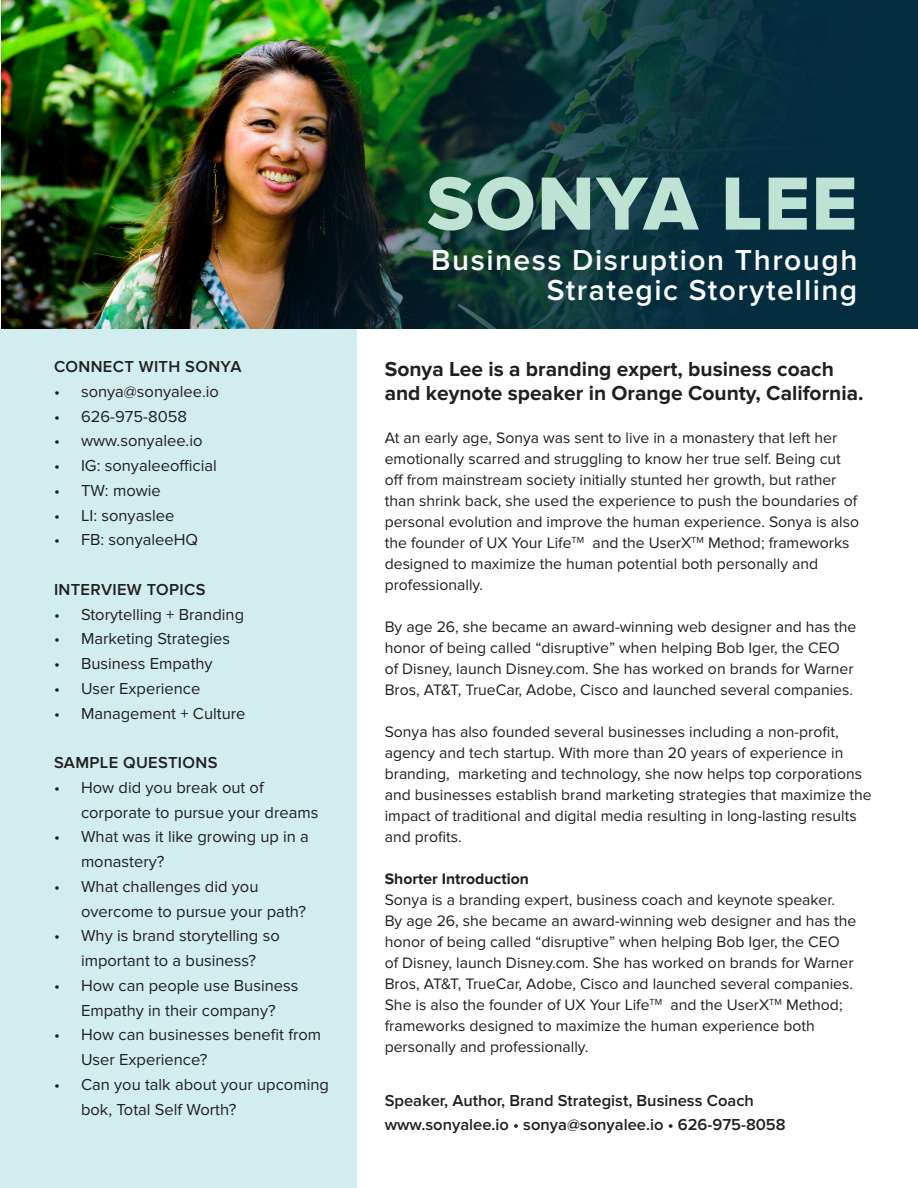
<style>
.page{position:relative;width:918px;height:1188px;background:#fff}
.page>*{position:absolute;margin:0;border:0;box-sizing:border-box;transform-origin:0 0}
.t1{font:78px "Proxima Nova Extrabld";letter-spacing:.02em;color:#bee2d3}
.t2{font:600 30px/30px "Proxima Nova";letter-spacing:.05em;color:#fbfdfe;text-align:right}
.t3{font:700 21px/24px "Proxima Nova";color:#231f20}
.t4{font:16.5px/24.8px "Proxima Nova";color:#231f20}
.t5{font:600 16.5px "Proxima Nova";color:#231f20}
.t6{font:600 16.5px "Proxima Nova";letter-spacing:.02em;color:#231f20}
.t7{font:15.75px/21px "Proxima Nova";color:#231f20}
.t8{font:700 15.75px "Proxima Nova";color:#231f20}
</style>
<div class="page">
<div style="left:0;top:328px;width:356px;height:860px;background:#d2edee"></div>
<img style="left:1px;top:0;width:119px;height:328px">
<img style="left:120px;top:0;width:798px;height:328px">
<p class="t6" style="left:54px;top:357px;width:189px">CONNECT WITH SONYA</p>
<p class="t4" style="left:54px;top:379px;width:167px">• sonya@sonyalee.io</p>
<p class="t4" style="left:54px;top:404px;width:135px">• 626-975-8058</p>
<p class="t4" style="left:54px;top:429px;width:150px">• www.sonyalee.io</p>
<p class="t4" style="left:54px;top:454px;width:164px">• IG: sonyaleeofficial</p>
<p class="t4" style="left:54px;top:478px;width:108px">• TW: mowie</p>
<p class="t4" style="left:54px;top:503px;width:122px">• LI: sonyaslee</p>
<p class="t4" style="left:54px;top:528px;width:146px">• FB: sonyaleeHQ</p>
<p class="t6" style="left:54px;top:580px;width:153px">INTERVIEW TOPICS</p>
<p class="t4" style="left:54px;top:602px;width:192px">• Storytelling + Branding</p>
<p class="t4" style="left:54px;top:627px;width:178px">• Marketing Strategies</p>
<p class="t4" style="left:54px;top:652px;width:160px">• Business Empathy</p>
<p class="t4" style="left:54px;top:676px;width:148px">• User Experience</p>
<p class="t4" style="left:54px;top:701px;width:193px">• Management + Culture</p>
<p class="t6" style="left:54px;top:753px;width:165px">SAMPLE QUESTIONS</p>
<p class="t4" style="left:81px;top:775px;width:239px;text-indent:-27px">• How did you break out of corporate to pursue your dreams</p>
<p class="t4" style="left:81px;top:825px;width:229px;text-indent:-27px">• What was it like growing up in a monastery?</p>
<p class="t4" style="left:81px;top:874px;width:227px;text-indent:-27px">• What challenges did you overcome to pursue your path?</p>
<p class="t4" style="left:54px;top:924px;width:227px;text-align:center">• Why is brand storytelling so important to a business?</p>
<p class="t4" style="left:54px;top:973px;width:246px;text-align:center">• How can people use Business<br>Empathy in their company?</p>
<p class="t4" style="left:81px;top:1023px;width:242px;text-indent:-27px">• How can businesses benefit from<br>User Experience?</p>
<p class="t4" style="left:81px;top:1072px;width:249px;text-indent:-27px">• Can you talk about your upcoming bok, Total Self Worth?</p>
<p class="t1" style="left:427px;top:159px;width:432px">SONYA LEE</p>
<p class="t2" style="left:431px;top:246px;width:428px">Business Disruption Through<br>Strategic Storytelling</p>
<p class="t3" style="left:385px;top:357px;width:480px">Sonya Lee is a branding expert, business coach and keynote speaker in Orange County, California.</p>
<p class="t7" style="left:385px;top:428px;width:476px">At an early age, Sonya was sent to live in a monastery that left her emotionally scarred and struggling to know her true self. Being cut off from mainstream society initially stunted her growth, but rather than shrink back, she used the experience to push the boundaries of personal evolution and improve the human experience. Sonya is also the founder of UX Your Life<sup>TM</sup> and the UserX<sup>TM</sup> Method; frameworks designed to maximize the human potential both personally and professionally.</p>
<p class="t7" style="left:385px;top:617px;width:473px">By age 26, she became an award-winning web designer and has the honor of being called “disruptive” when helping Bob Iger, the CEO of Disney, launch Disney.com. She has worked on brands for Warner Bros, AT&amp;T, TrueCar, Adobe, Cisco and launched several companies.</p>
<p class="t7" style="left:385px;top:722px;width:489px">Sonya has also founded several businesses including a non-profit, agency and tech startup. With more than 20 years of experience in branding, marketing and technology, she now helps top corporations and businesses establish brand marketing strategies that maximize the impact of traditional and digital media resulting in long-lasting results and profits.</p>
<p class="t8" style="left:385px;top:870px;width:146px">Shorter Introduction</p>
<p class="t7" style="left:385px;top:890px;width:473px">Sonya is a branding expert, business coach and keynote speaker.<br>By age 26, she became an award-winning web designer and has the honor of being called “disruptive” when helping Bob Iger, the CEO of Disney, launch Disney.com. She has worked on brands for Warner Bros, AT&amp;T, TrueCar, Adobe, Cisco and launched several companies.<br>She is also the founder of UX Your Life<sup>TM</sup> and the UserX<sup>TM</sup> Method; frameworks designed to maximize the human experience both personally and professionally.</p>
<p class="t5" style="left:385px;top:1091px;width:371px">Speaker, Author, Brand Strategist, Business Coach</p>
<p class="t5" style="left:385px;top:1115px;width:402px">www.sonyalee.io • sonya@sonyalee.io • 626-975-8058</p>
</div>
